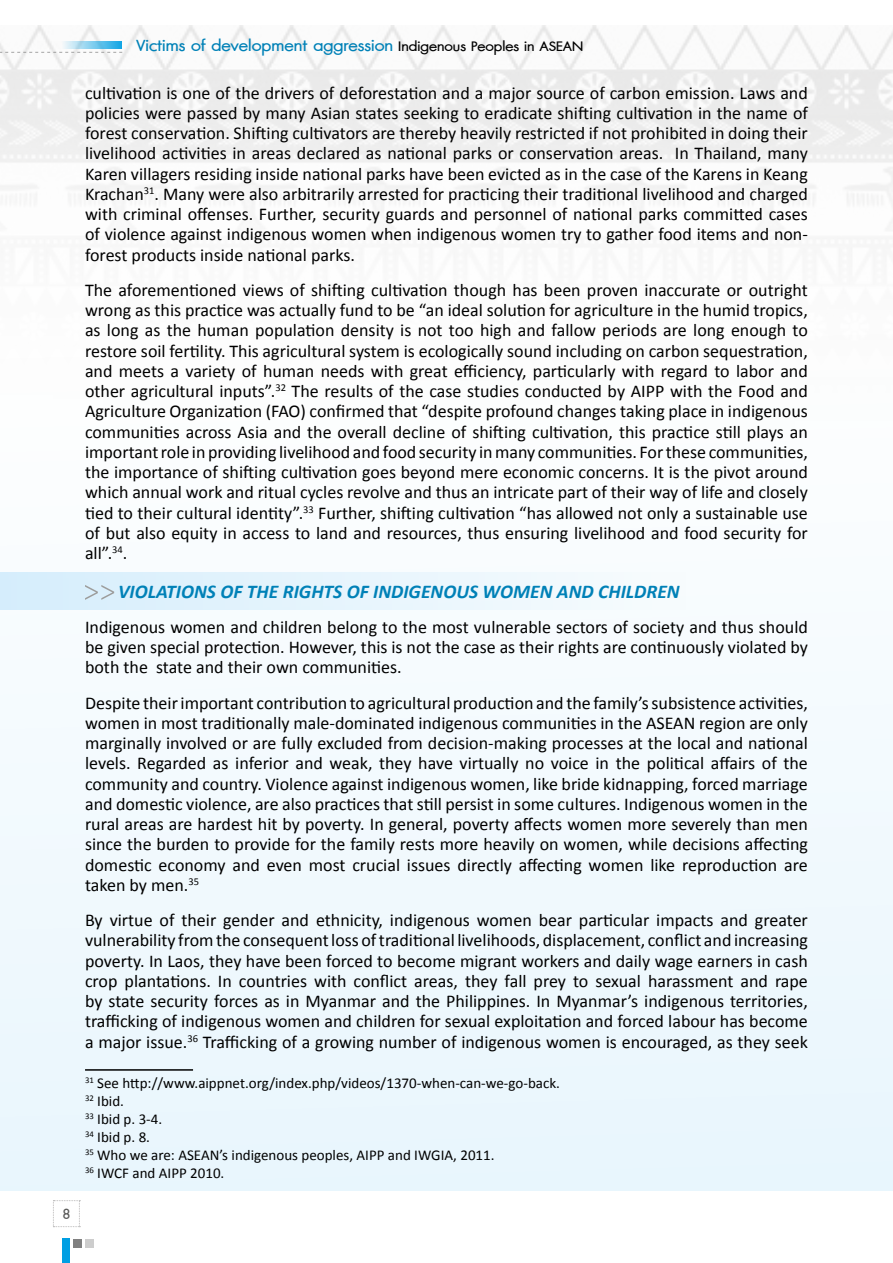
<style>
.page{position:relative;width:893px;height:1263px;background:#fff}
.page>*{position:absolute;margin:0;border:0;box-sizing:border-box;transform-origin:0 0}
.t1{font:21px "DB Adman X";color:#0081b7;scale:1.11 1}
.t2{font:italic 700 19.5px "Calibri";color:#0081b7}
.t3{font:19.5px "DB Adman X";color:#5a5a59}
.t4{font:18px/20.2px "Calibri";color:#000;text-align:justify}
.t5{font:15px/18px "Calibri";color:#000}
.s1{font-size:18px;color:#000}
</style>
<div class="page">
<svg style="left:0;top:52px;width:122px;height:1px"></svg>
<div style="left:63px;top:1239px;width:7px;height:24px;background:#009fe3"></div>
<svg style="left:37px;top:41px;width:85px;height:8px"></svg>
<div style="left:0;top:203px;width:893px;height:988px;background:#f5fafd"></div>
<svg style="left:53px;top:1200px;width:27px;height:27px"></svg>
<div style="left:73px;top:1239px;width:9px;height:8px;background:#808080"></div>
<div style="left:85px;top:1239px;width:9px;height:8px;background:#cdcdcd"></div>
<hr style="left:892px;top:934px;width:1px;height:38px;background:#d4edfc">
<div style="left:0;top:572px;width:686px;height:38px;background:linear-gradient(to right,#d5edfc,#f8fcfd)"></div>
<hr style="left:85px;top:1069px;width:108px;height:2px;background:#000">
<svg style="left:85px;top:585px;width:29px;height:15px"></svg>
<p class="t3" style="left:62px;top:1202px;width:9px">8</p>
<p class="t1" style="left:136px;top:34px;width:404px">Victims of development aggression <span class="s1">Indigenous Peoples in ASEAN</span></p>
<p class="t4" style="left:85px;top:83px;width:724px">cultivation is one of the drivers of deforestation and a major source of carbon emission. Laws and policies were passed by many Asian states seeking to eradicate shifting cultivation in the name of forest conservation. Shifting cultivators are thereby heavily restricted if not prohibited in doing their livelihood activities in areas declared as national parks or conservation areas. In Thailand, many Karen villagers residing inside national parks have been evicted as in the case of the Karens in Keang Krachan<sup>31</sup>. Many were also arbitrarily arrested for practicing their traditional livelihood and charged with criminal offenses. Further, security guards and personnel of national parks committed cases of violence against indigenous women when indigenous women try to gather food items and non&shy;forest products inside national parks.</p>
<p class="t4" style="left:85px;top:280px;width:724px">The aforementioned views of shifting cultivation though has been proven inaccurate or outright wrong as this practice was actually fund to be “an ideal solution for agriculture in the humid tropics, as long as the human population density is not too high and fallow periods are long enough to restore soil fertility. This agricultural system is ecologically sound including on carbon sequestration, and meets a variety of human needs with great efficiency, particularly with regard to labor and other agricultural inputs”.<sup>32</sup> The results of the case studies conducted by AIPP with the Food and Agriculture Organization (FAO) confirmed that “despite profound changes taking place in indigenous communities across Asia and the overall decline of shifting cultivation, this practice still plays an important role in providing livelihood and food security in many communities. For these communities, the importance of shifting cultivation goes beyond mere economic concerns. It is the pivot around which annual work and ritual cycles revolve and thus an intricate part of their way of life and closely tied to their cultural identity”.<sup>33</sup> Further, shifting cultivation “has allowed not only a sustainable use of but also equity in access to land and resources, thus ensuring livelihood and food security for all”.<sup>34</sup>.</p>
<p class="t2" style="left:118px;top:579px;width:563px">VIOLATIONS OF THE RIGHTS OF INDIGENOUS WOMEN AND CHILDREN</p>
<p class="t4" style="left:85px;top:617px;width:724px">Indigenous women and children belong to the most vulnerable sectors of society and thus should be given special protection. However, this is not the case as their rights are continuously violated by both the state and their own communities.</p>
<p class="t4" style="left:85px;top:692px;width:724px">Despite their important contribution to agricultural production and the family’s subsistence activities, women in most traditionally male-dominated indigenous communities in the ASEAN region are only marginally involved or are fully excluded from decision-making processes at the local and national levels. Regarded as inferior and weak, they have virtually no voice in the political affairs of the community and country. Violence against indigenous women, like bride kidnapping, forced marriage and domestic violence, are also practices that still persist in some cultures. Indigenous women in the rural areas are hardest hit by poverty. In general, poverty affects women more severely than men since the burden to provide for the family rests more heavily on women, while decisions affecting domestic economy and even most crucial issues directly affecting women like reproduction are taken by men.<sup>35</sup></p>
<p class="t4" style="left:85px;top:910px;width:724px">By virtue of their gender and ethnicity, indigenous women bear particular impacts and greater vulnerability from the consequent loss of traditional livelihoods, displacement, conflict and increasing poverty. In Laos, they have been forced to become migrant workers and daily wage earners in cash crop plantations. In countries with conflict areas, they fall prey to sexual harassment and rape by state security forces as in Myanmar and the Philippines. In Myanmar’s indigenous territories, trafficking of indigenous women and children for sexual exploitation and forced labour has become a major issue.<sup>36</sup> Trafficking of a growing number of indigenous women is encouraged, as they seek</p>
<p class="t5" style="left:85px;top:1074px;width:476px"><sup>31</sup> See http://www.aippnet.org/index.php/videos/1370-when-can-we-go-back.<br><sup>32</sup> Ibid.<br><sup>33</sup> Ibid p. 3-4.<br><sup>34</sup> Ibid p. 8.<br><sup>35</sup> Who we are: ASEAN’s indigenous peoples, AIPP and IWGIA, 2011.<br><sup>36</sup> IWCF and AIPP 2010.</p>
</div>
